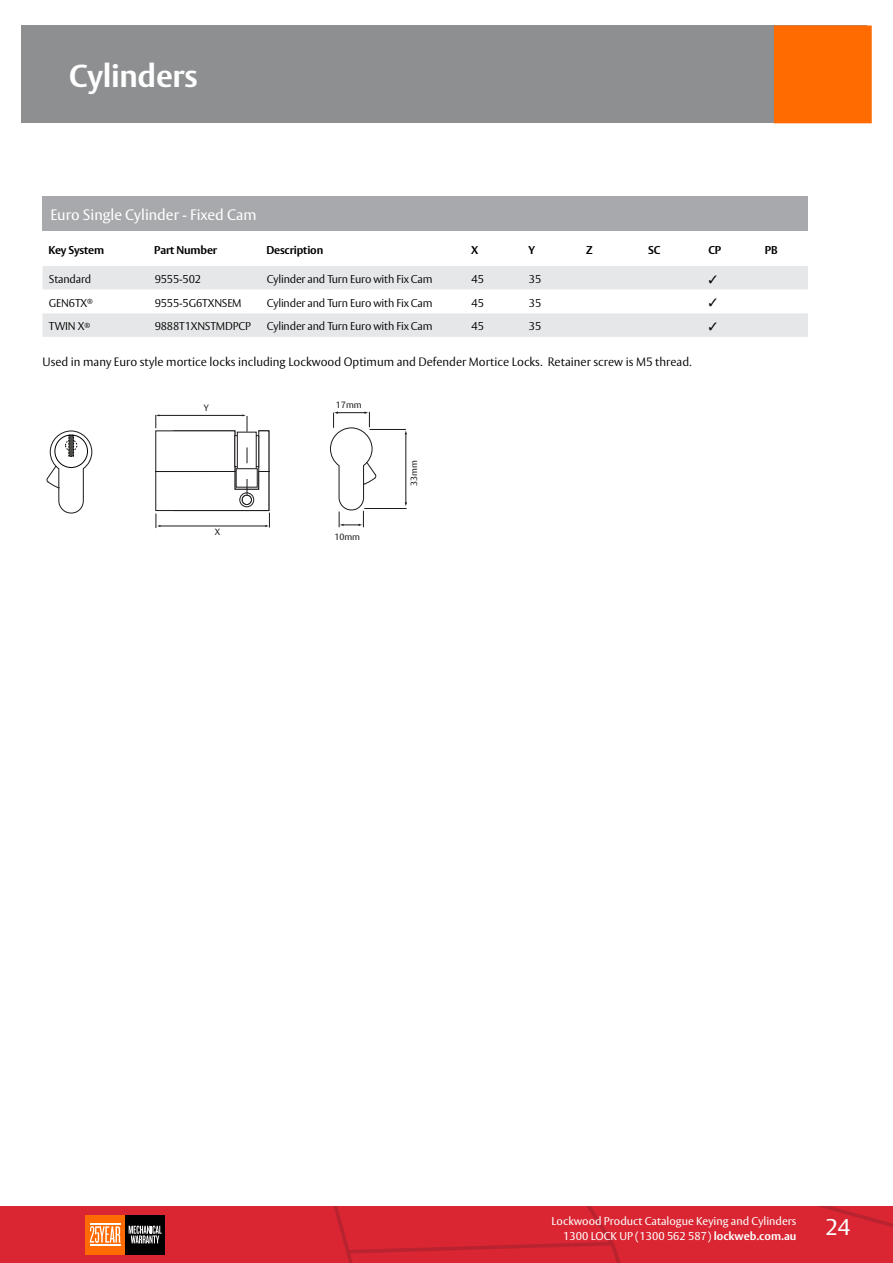
<style>
.page{position:relative;width:893px;height:1263px;background:#fff}
.page>*{position:absolute;margin:0;border:0;box-sizing:border-box;transform-origin:0 0}
.t1{font:700 31.5px "ASSA Vesta";letter-spacing:-.01em;color:#fff}
.t2{font:22.5px "ASSA Vesta";color:#fff}
.t3{font:15px "ASSA Vesta";color:#fff}
.t4{font:300 12px "ASSA Vesta";color:#000}
.t5{font:300 11.25px "ASSA Vesta";letter-spacing:-.015em;color:#000}
.t6{font:11.25px/15px "ASSA Vesta";color:#fff;text-align:right}
.t7{font:700 11.25px "ASSA Vesta";letter-spacing:-.015em;color:#000}
.t8{font:9px "ASSA Vesta";color:#1d191d}
.s1{font-weight:700}
</style>
<div class="page">
<svg style="left:0;top:1206px;width:893px;height:57px;background:#d32931"></svg>
<hr style="left:90px;top:1224px;width:30px;height:1px;background:#fff">
<hr style="left:90px;top:1244px;width:30px;height:1px;background:#fff">
<div style="left:21px;top:26px;width:846px;height:97px;background:#8d8f91"></div>
<div style="left:774px;top:26px;width:98px;height:97px;background:#ff6b00"></div>
<svg style="left:155px;top:414px;width:115px;height:114px"></svg>
<svg style="left:46px;top:430px;width:47px;height:84px"></svg>
<hr style="left:370px;top:429px;width:36px;height:1px;background:#1d191d">
<hr style="left:364px;top:508px;width:43px;height:1px;background:#1d191d">
<hr style="left:405px;top:433px;width:1px;height:71px;background:#1d191d">
<svg style="left:330px;top:411px;width:47px;height:116px"></svg>
<div style="left:43px;top:196px;width:765px;height:35px;background:#a7a9ac"></div>
<div style="left:43px;top:266px;width:765px;height:71px;background:#e6e7e8"></div>
<svg style="left:709px;top:275px;width:8px;height:8px"></svg>
<svg style="left:43px;top:290px;width:765px;height:23px"></svg>
<svg style="left:709px;top:322px;width:8px;height:8px"></svg>
<h1 class="t1" style="left:69px;top:56px;width:130px">Cylinders</h1>
<h3 class="t3" style="left:50px;top:205px;width:208px">Euro Single Cylinder - Fixed Cam</h3>
<p class="t7" style="left:49px;top:243px;width:57px">Key System</p>
<p class="t7" style="left:154px;top:243px;width:64px">Part Number</p>
<p class="t7" style="left:266px;top:243px;width:58px">Description</p>
<p class="t7" style="left:471px;top:243px;width:9px">X</p>
<p class="t7" style="left:529px;top:243px;width:8px">Y</p>
<p class="t7" style="left:586px;top:243px;width:8px">Z</p>
<p class="t7" style="left:648px;top:243px;width:14px">SC</p>
<p class="t7" style="left:708px;top:243px;width:14px">CP</p>
<p class="t7" style="left:765px;top:243px;width:14px">PB</p>
<p class="t5" style="left:49px;top:273px;width:44px">Standard</p>
<p class="t5" style="left:155px;top:273px;width:48px">9555-502</p>
<p class="t5" style="left:267px;top:273px;width:167px">Cylinder and Turn Euro with Fix Cam</p>
<p class="t5" style="left:472px;top:273px;width:14px">45</p>
<p class="t5" style="left:529px;top:273px;width:14px">35</p>
<p class="t5" style="left:49px;top:296px;width:46px">GEN6TX<sup>®</sup></p>
<p class="t5" style="left:155px;top:296px;width:88px">9555-5G6TXNSEM</p>
<p class="t5" style="left:267px;top:296px;width:167px">Cylinder and Turn Euro with Fix Cam</p>
<p class="t5" style="left:472px;top:296px;width:14px">45</p>
<p class="t5" style="left:529px;top:296px;width:14px">35</p>
<p class="t5" style="left:49px;top:320px;width:43px">TWIN X<sup>®</sup></p>
<p class="t5" style="left:155px;top:320px;width:98px">9888T1XNSTMDPCP</p>
<p class="t5" style="left:267px;top:320px;width:167px">Cylinder and Turn Euro with Fix Cam</p>
<p class="t5" style="left:472px;top:320px;width:14px">45</p>
<p class="t5" style="left:529px;top:320px;width:14px">35</p>
<p class="t4" style="left:43px;top:355px;width:651px">Used in many Euro style mortice locks including Lockwood Optimum and Defender Mortice Locks. Retainer screw is M5 thread.</p>
<p class="t8" style="left:348px;top:292px;width:27px">10mm</p>
<p class="t8" style="left:204px;top:402px;width:6px">Y</p>
<p class="t8" style="left:215px;top:526px;width:7px">X</p>
<p class="t8" style="left:336px;top:399px;width:27px">17mm</p>
<p class="t8" style="left:334px;top:531px;width:27px">10mm</p>
<p class="t8" style="left:409px;top:486px;width:27px;rotate:-90deg">33mm</p>
<p class="t6" style="left:552px;top:1214px;width:246px">Lockwood Product Catalogue Keying and Cylinders<br>1300 LOCK UP (1300 562 587) <span class="s1">lockweb.com.au</span></p>
<h2 class="t2" style="left:825px;top:1214px;width:26px">24</h2>
</div>
